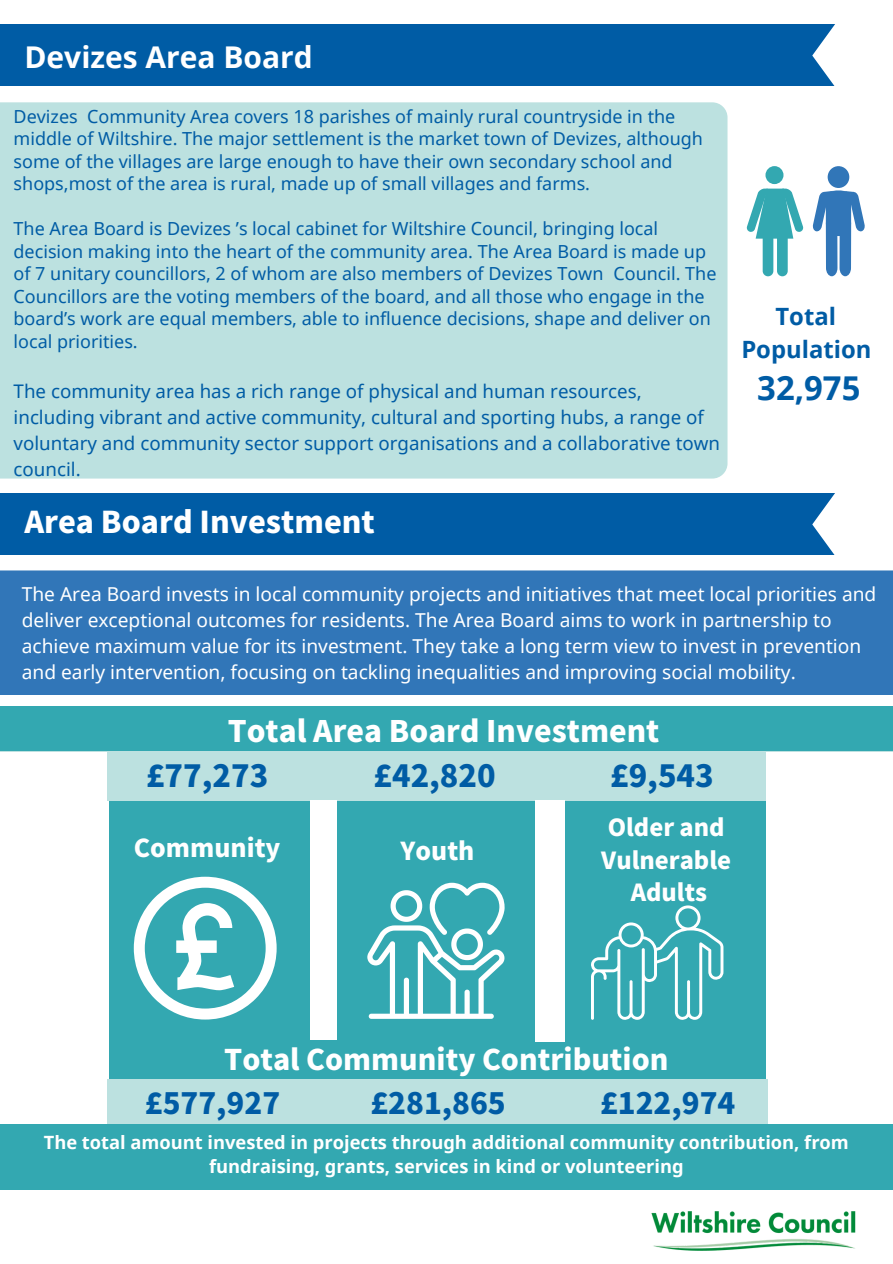
<style>
.page{position:relative;width:893px;height:1264px;background:#fff}
.page>*{position:absolute;margin:0;border:0;box-sizing:border-box;transform-origin:0 0}
.t1{font:700 32.85px "Noto Sans";color:#005ca5}
.t2{font:900 30.45px "Noto Sans JP";color:#005ca5}
.t3{font:900 30px "Noto Sans JP";color:#fff}
.t4{font:700 30px "Noto Sans";color:#fff}
.t5{font:900 29.55px "Noto Sans JP";color:#fff}
.t6{font:900 29.4px "Noto Sans JP";color:#005ca5}
.t7{font:900 28.35px "Noto Sans JP";color:#fff}
.t8{font:900 24.6px "Noto Sans JP";color:#fff}
.t9{font:700 23.85px "Noto Sans";color:#005ca5}
.t10{font:900 23.4px "Noto Sans JP";color:#fff}
.t11{font:19.2px/25.8px "Noto Sans";color:#fff}
.t12{font:18.75px/25.8px "Noto Sans";color:#005ca5}
.t13{font:700 18.3px/24.8px "Noto Sans";color:#fff;text-align:center}
.t14{font:18px/22.5px "Noto Sans";color:#005ca5}
</style>
<div class="page">
<img style="left:651px;top:1211px;width:204px;height:39px">
<div style="left:765px;top:166px;width:18px;height:18px;background:#33a8b1;border-radius:50%"></div>
<div style="left:762px;top:218px;width:11px;height:58px;background:#33a8b1;border-radius:5px"></div>
<div style="left:777px;top:218px;width:10px;height:58px;background:#33a8b1;border-radius:5px"></div>
<svg style="left:746px;top:188px;width:57px;height:51px"></svg>
<div style="left:827px;top:166px;width:22px;height:22px;background:#3176b8;border-radius:50%"></div>
<svg style="left:812px;top:190px;width:53px;height:86px"></svg>
<div style="left:0;top:25px;width:835px;height:61px;background:#005ca5"></div>
<div style="left:0;top:493px;width:835px;height:61px;background:#005ca5"></div>
<div style="left:0;top:102px;width:727px;height:376px;background:#bce1e0"></div>
<div style="left:337px;top:800px;width:198px;height:240px;background:#33a8b1"></div>
<div style="left:565px;top:800px;width:200px;height:240px;background:#33a8b1"></div>
<div style="left:109px;top:800px;width:201px;height:240px;background:#33a8b1"></div>
<div style="left:0;top:750px;width:892px;height:50px;background:#bce1e0"></div>
<svg style="left:108px;top:1040px;width:659px;height:84px;background:#7cc6ca"></svg>
<svg style="left:134px;top:876px;width:142px;height:143px"></svg>
<svg style="left:367px;top:882px;width:137px;height:136px"></svg>
<svg style="left:590px;top:905px;width:133px;height:115px;background:#55b6be"></svg>
<div style="left:0;top:706px;width:892px;height:44px;background:#33a8b1"></div>
<div style="left:0;top:1124px;width:892px;height:65px;background:#33a8b1"></div>
<div style="left:535px;top:800px;width:29px;height:241px;background:#fff"></div>
<div style="left:0;top:752px;width:107px;height:304px;background:#fff"></div>
<div style="left:766px;top:751px;width:126px;height:309px;background:#fff"></div>
<div style="left:0;top:570px;width:892px;height:125px;background:#3176b8"></div>
<p class="t4" style="left:24px;top:36px;width:290px">Devizes Area Board</p>
<p class="t14" style="left:14px;top:104px;width:691px">Devizes Community Area covers 18 parishes of mainly rural countryside in the middle of Wiltshire. The major settlement is the market town of Devizes, although some of the villages are large enough to have their own secondary school and shops,most of the area is rural, made up of small villages and farms.</p>
<p class="t14" style="left:14px;top:217px;width:704px">The Area Board is Devizes ’s local cabinet for Wiltshire Council, bringing local decision making into the heart of the community area. The Area Board is made up of 7 unitary councillors, 2 of whom are also members of Devizes Town Council. The Councillors are the voting members of the board, and all those who engage in the board’s work are equal members, able to influence decisions, shape and deliver on local priorities.</p>
<p class="t12" style="left:14px;top:378px;width:708px">The community area has a rich range of physical and human resources, including vibrant and active community, cultural and sporting hubs, a range of voluntary and community sector support organisations and a collaborative town council.</p>
<p class="t3" style="left:24px;top:498px;width:352px">Area Board Investment</p>
<p class="t9" style="left:775px;top:299px;width:62px">Total</p>
<p class="t9" style="left:741px;top:332px;width:131px">Population</p>
<p class="t1" style="left:757px;top:365px;width:105px">32,975</p>
<p class="t11" style="left:22px;top:581px;width:856px">The Area Board invests in local community projects and initiatives that meet local priorities and deliver exceptional outcomes for residents. The Area Board aims to work in partnership to achieve maximum value for its investment. They take a long term view to invest in prevention and early intervention, focusing on tackling inequalities and improving social mobility.</p>
<p class="t5" style="left:228px;top:707px;width:433px">Total Area Board Investment</p>
<p class="t2" style="left:146px;top:751px;width:124px">£77,273</p>
<p class="t2" style="left:373px;top:751px;width:124px">£42,820</p>
<p class="t2" style="left:610px;top:751px;width:105px">£9,543</p>
<p class="t8" style="left:134px;top:828px;width:148px">Community</p>
<p class="t8" style="left:400px;top:831px;width:75px">Youth</p>
<p class="t10" style="left:607px;top:808px;width:118px">Older and</p>
<p class="t10" style="left:601px;top:841px;width:131px">Vulnerable</p>
<p class="t10" style="left:630px;top:874px;width:78px">Adults</p>
<p class="t7" style="left:224px;top:1036px;width:446px">Total Community Contribution</p>
<p class="t6" style="left:145px;top:1079px;width:137px">£577,927</p>
<p class="t6" style="left:600px;top:1079px;width:137px">£122,974</p>
<p class="t13" style="left:44px;top:1129px;width:806px">The total amount invested in projects through additional community contribution, from fundraising, grants, services in kind or volunteering</p>
<p class="t6" style="left:370px;top:1079px;width:137px">£281,865</p>
</div>
